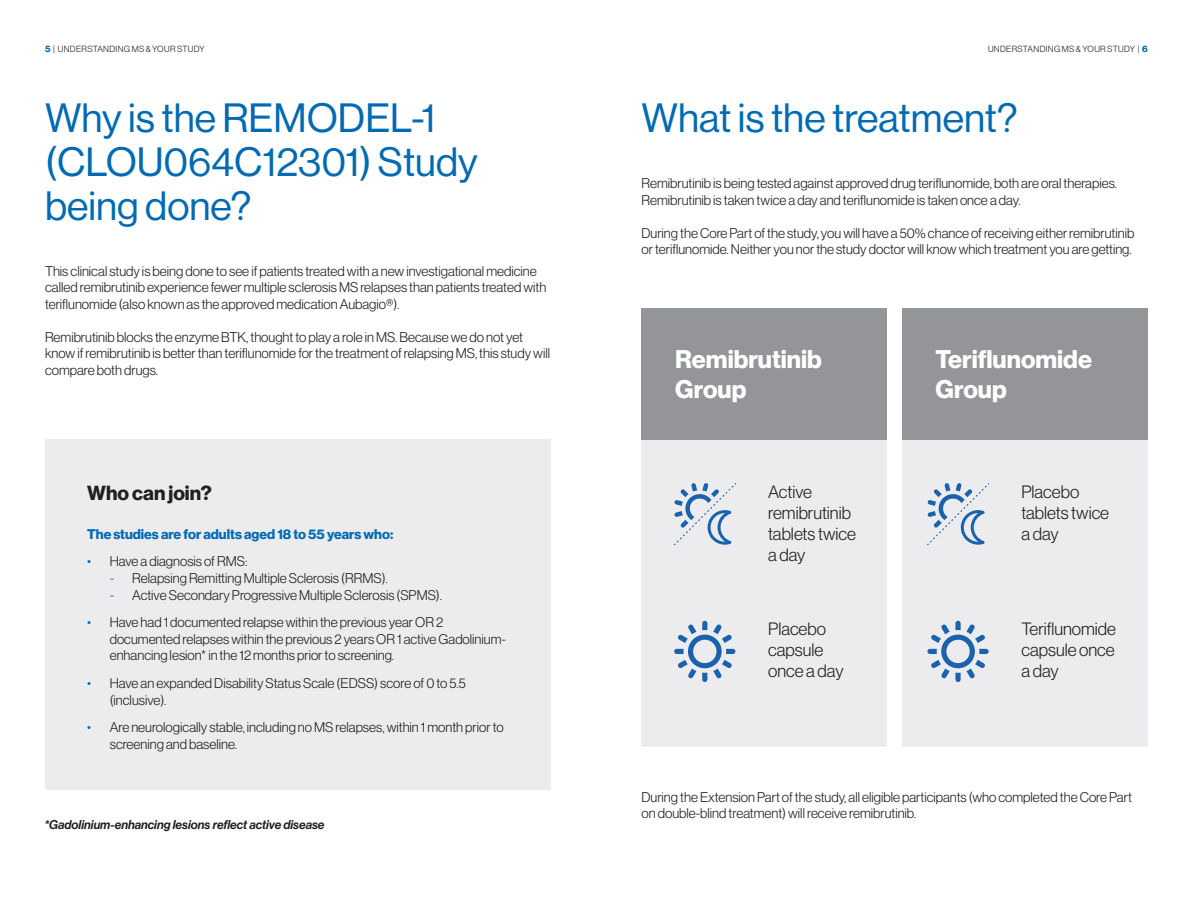
<style>
.page{position:relative;width:1193px;height:923px;background:#fff}
.page>*{position:absolute;margin:0;border:0;box-sizing:border-box;transform-origin:0 0}
.t1{font:40px/43.8px "Volta Modern Display 55 Roman";color:#006ab2}
.Center_Bold_Black_He{font:700 25px/30px "Volta Modern Display 75";color:#fff}
.t2{font:700 20px "Volta Modern Display 75";color:#231f20}
.Body_Copy_14{font:300 17.5px/21px "Volta Modern Display 45";color:#231f20}
.Body_Copy_11_NEW{font:300 13.75px/16.5px "Volta Modern Display 45";color:#231f20}
.Body_Copy_11_NEW-2{font:700 13.75px "Volta Modern Display 75";color:#006ab2}
.Body_Copy_11_NEW-3{font:12.5px "Volta Modern Display 66 Medium Ita";color:#231f20}
.t3{font:300 8.75px "Volta Modern Display 45";letter-spacing:.04em;color:#231f20}
.s1{font-family:"Volta Modern Display 75";font-weight:700;color:#006ab2}
.s2{color:#006ab2}
</style>
<div class="page">
<div style="left:45px;top:439px;width:506px;height:351px;background:#ececee"></div>
<div style="left:641px;top:439px;width:246px;height:307px;background:#ececee"></div>
<div style="left:902px;top:439px;width:245px;height:307px;background:#ececee"></div>
<div style="left:641px;top:308px;width:246px;height:131px;background:#939598"></div>
<div style="left:902px;top:308px;width:245px;height:131px;background:#939598"></div>
<svg style="left:674px;top:483px;width:61px;height:61px"></svg>
<svg style="left:927px;top:483px;width:61px;height:61px"></svg>
<svg style="left:674px;top:620px;width:61px;height:62px"></svg>
<svg style="left:927px;top:620px;width:61px;height:62px"></svg>
<p class="t3" style="left:45px;top:44px;width:161px"><span class="s1">5</span> | UNDERSTANDING MS &amp; YOUR STUDY</p>
<p class="t3" style="left:988px;top:44px;width:161px">UNDERSTANDING MS &amp; YOUR STUDY | <span class="s1">6</span></p>
<p class="t1" style="left:45px;top:96px;width:434px">Why is the REMODEL-1 (CLOU064C12301) Study being done?</p>
<p class="Body_Copy_11_NEW" style="left:45px;top:262px;width:503px">This clinical study is being done to see if patients treated with a new investigational medicine called remibrutinib experience fewer multiple sclerosis MS relapses than patients treated with teriflunomide (also known as the approved medication Aubagio®).</p>
<p class="Body_Copy_11_NEW" style="left:45px;top:328px;width:506px">Remibrutinib blocks the enzyme BTK, thought to play a role in MS. Because we do not yet know if remibrutinib is better than teriflunomide for the treatment of relapsing MS, this study will compare both drugs.</p>
<p class="t2" style="left:87px;top:481px;width:126px">Who can join?</p>
<p class="Body_Copy_11_NEW-2" style="left:87px;top:526px;width:308px">The studies are for adults aged 18 to 55 years who:</p>
<p class="Body_Copy_11_NEW" style="left:87px;top:553px;width:162px"><span class="s2">•</span> Have a diagnosis of RMS:</p>
<p class="Body_Copy_11_NEW" style="left:110px;top:570px;width:279px"><span class="s2">-</span> Relapsing Remitting Multiple Sclerosis (RRMS).</p>
<p class="Body_Copy_11_NEW" style="left:110px;top:586px;width:334px"><span class="s2">-</span> Active Secondary Progressive Multiple Sclerosis (SPMS).</p>
<p class="Body_Copy_11_NEW" style="left:110px;top:614px;width:398px;text-indent:-22px"><span class="s2">•</span> Have had 1 documented relapse within the previous year OR 2 documented relapses within the previous 2 years OR 1 active Gadolinium&shy;enhancing lesion* in the 12 months prior to screening.</p>
<p class="Body_Copy_11_NEW" style="left:110px;top:675px;width:357px;text-indent:-22px"><span class="s2">•</span> Have an expanded Disability Status Scale (EDSS) score of 0 to 5.5 (inclusive).</p>
<p class="Body_Copy_11_NEW" style="left:110px;top:719px;width:395px;text-indent:-22px"><span class="s2">•</span> Are neurologically stable, including no MS relapses, within 1 month prior to screening and baseline.</p>
<p class="Body_Copy_11_NEW-3" style="left:45px;top:817px;width:281px">*Gadolinium-enhancing lesions reflect active disease</p>
<p class="t1" style="left:641px;top:96px;width:377px">What is the treatment?</p>
<p class="Body_Copy_11_NEW" style="left:641px;top:175px;width:477px">Remibrutinib is being tested against approved drug teriflunomide, both are oral therapies.<br>Remibrutinib is taken twice a day and teriflunomide is taken once a day.</p>
<p class="Body_Copy_11_NEW" style="left:641px;top:224px;width:494px">During the Core Part of the study, you will have a 50% chance of receiving either remibrutinib or teriflunomide. Neither you nor the study doctor will know which treatment you are getting.</p>
<p class="Center_Bold_Black_He" style="left:675px;top:345px;width:148px">Remibrutinib<br>Group</p>
<p class="Center_Bold_Black_He" style="left:935px;top:345px;width:158px">Teriflunomide<br>Group</p>
<p class="Body_Copy_14" style="left:768px;top:481px;width:89px">Active remibrutinib tablets twice a day</p>
<p class="Body_Copy_14" style="left:768px;top:618px;width:77px">Placebo capsule once a day</p>
<p class="Body_Copy_14" style="left:1021px;top:481px;width:89px">Placebo tablets twice a day</p>
<p class="Body_Copy_14" style="left:1021px;top:618px;width:96px;text-align:justify">Teriflunomide capsule once a day</p>
<p class="Body_Copy_11_NEW" style="left:641px;top:788px;width:492px">During the Extension Part of the study, all eligible participants (who completed the Core Part on double-blind treatment) will receive remibrutinib.</p>
</div>
